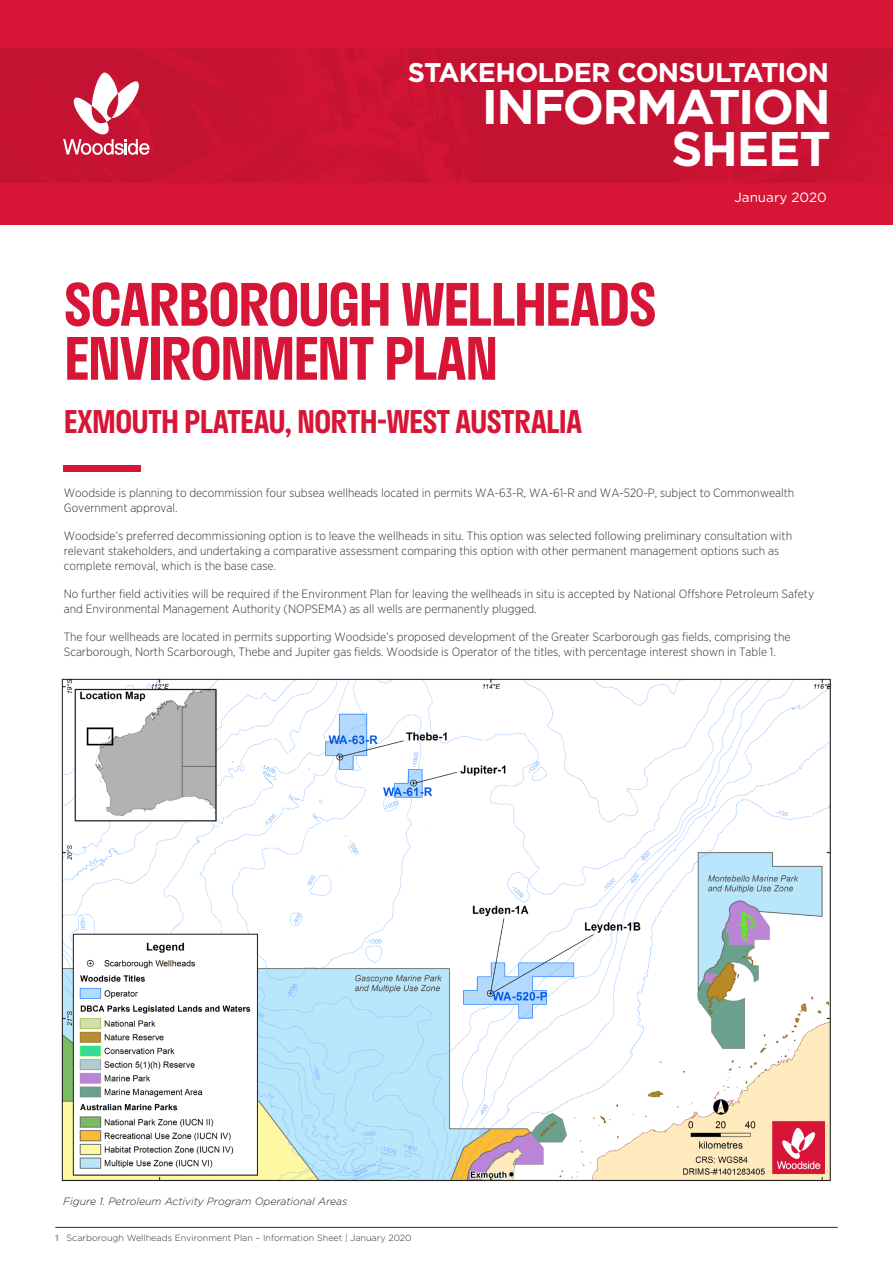
<style>
.page{position:relative;width:893px;height:1263px;background:#fff}
.page>*{position:absolute;margin:0;border:0;box-sizing:border-box;transform-origin:0 0}
.HEADING_1{font:600 57px/54px "Stratos";letter-spacing:-.03em;color:#d71537}
.Large_Header{font:700 48.6px "Gotham";letter-spacing:-.03em;color:#fff}
.HEADING_1-2{font:600 30.6px "Stratos";letter-spacing:-.02em;color:#d71537}
.Small_Header{font:700 27px "Gotham";letter-spacing:-.03em;color:#fff}
.Date{font:13.5px "Gotham";color:#fff}
.Body_Copy{font:300 12px/15px "Gotham Narrow";color:#312f30}
.t1{font:italic 300 10.5px "Gotham";color:#231f20}
.t2{font:300 9px "Gotham";color:#312f30}
.s1{font-weight:700;color:#6faac4}
</style>
<div class="page">
<div style="left:63px;top:465px;width:78px;height:6px;background:#d71537"></div>
<hr style="left:55px;top:1227px;width:783px;height:1px;background:#312f30">
<div style="left:0;top:0;width:893px;height:224px;background:#d71537"></div>
<img style="left:0;top:49px;width:893px;height:134px">
<svg style="left:63px;top:73px;width:86px;height:82px;background:#d75d73"></svg>
<img style="left:61px;top:678px;width:771px;height:504px">
<p class="Small_Header" style="left:408px;top:55px;width:423px">STAKEHOLDER CONSULTATION</p>
<p class="Large_Header" style="left:482px;top:75px;width:351px">INFORMATION</p>
<p class="Large_Header" style="left:671px;top:117px;width:161px">SHEET</p>
<p class="HEADING_1" style="left:64px;top:276px;width:594px">SCARBOROUGH WELLHEADS<br>ENVIRONMENT PLAN</p>
<p class="HEADING_1-2" style="left:64px;top:397px;width:520px">EXMOUTH PLATEAU, NORTH-WEST AUSTRALIA</p>
<p class="Date" style="left:734px;top:189px;width:94px">January 2020</p>
<p class="Body_Copy" style="left:64px;top:485px;width:732px">Woodside is planning to decommission four subsea wellheads located in permits WA-63-R, WA-61-R and WA-520-P, subject to Commonwealth<br>Government approval.</p>
<p class="Body_Copy" style="left:64px;top:528px;width:730px">Woodside’s preferred decommissioning option is to leave the wellheads in situ. This option was selected following preliminary consultation with relevant stakeholders, and undertaking a comparative assessment comparing this option with other permanent management options such as complete removal, which is the base case.</p>
<p class="Body_Copy" style="left:64px;top:586px;width:752px">No further field activities will be required if the Environment Plan for leaving the wellheads in situ is accepted by National Offshore Petroleum Safety and Environmental Management Authority (NOPSEMA) as all wells are permanently plugged.</p>
<p class="Body_Copy" style="left:64px;top:629px;width:728px">The four wellheads are located in permits supporting Woodside’s proposed development of the Greater Scarborough gas fields, comprising the<br>Scarborough, North Scarborough, Thebe and Jupiter gas fields. Woodside is Operator of the titles, with percentage interest shown in Table 1.</p>
<h6 class="t1" style="left:63px;top:1194px;width:286px">Figure 1. Petroleum Activity Program Operational Areas</h6>
<p class="t2" style="left:55px;top:1232px;width:358px"><span class="s1">1</span> Scarborough Wellheads Environment Plan – Information Sheet | January 2020</p>
</div>
